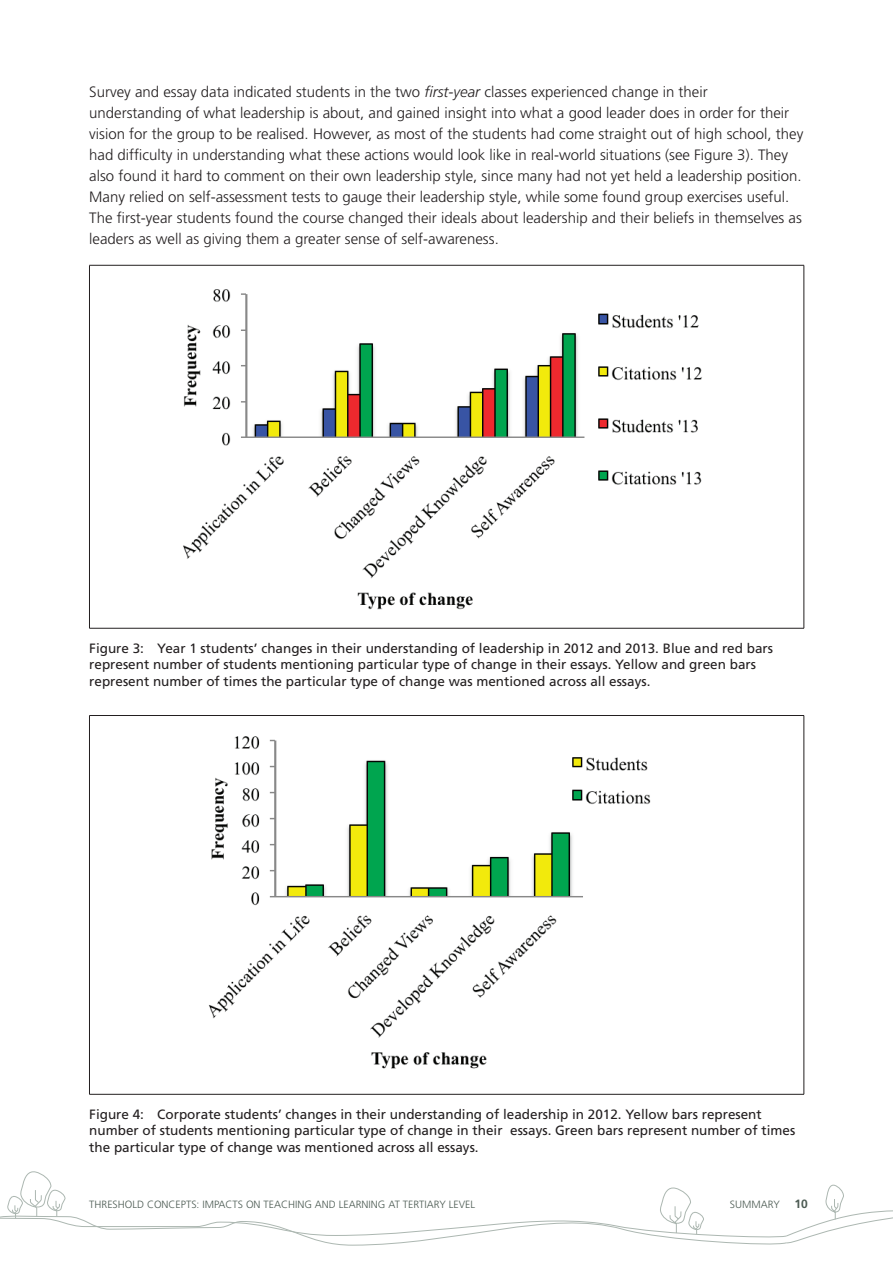
<style>
.page{position:relative;width:893px;height:1263px;background:#fff}
.page>*{position:absolute;margin:0;border:0;box-sizing:border-box;transform-origin:0 0}
.t1{font:300 15px/21px "Frutiger";color:#231f20}
.t2{font:13.5px/16.2px "Frutiger";color:#231f20}
.t3{font:300 10.5px "Frutiger";color:#4b5a52}
.s1{font-style:italic}
.s2{font-weight:700;font-size:12px}
</style>
<div class="page">
<svg style="left:0;top:1171px;width:893px;height:75px"></svg>
<hr style="left:89px;top:265px;width:715px;height:1px;background:#231f20">
<hr style="left:89px;top:265px;width:1px;height:363px;background:#231f20">
<hr style="left:804px;top:265px;width:1px;height:363px;background:#231f20">
<hr style="left:89px;top:628px;width:715px;height:1px;background:#231f20">
<img style="left:183px;top:289px;width:519px;height:321px">
<hr style="left:89px;top:715px;width:715px;height:1px;background:#231f20">
<hr style="left:89px;top:716px;width:1px;height:378px;background:#231f20">
<hr style="left:804px;top:716px;width:1px;height:378px;background:#231f20">
<hr style="left:89px;top:1094px;width:715px;height:1px;background:#231f20">
<img style="left:208px;top:736px;width:443px;height:333px">
<p class="t1" style="left:89px;top:81px;width:716px">Survey and essay data indicated students in the two <span class="s1">first-year</span> classes experienced change in their understanding of what leadership is about, and gained insight into what a good leader does in order for their vision for the group to be realised. However, as most of the students had come straight out of high school, they had difficulty in understanding what these actions would look like in real-world situations (see Figure 3). They also found it hard to comment on their own leadership style, since many had not yet held a leadership position.<br>Many relied on self-assessment tests to gauge their leadership style, while some found group exercises useful.<br>The first-year students found the course changed their ideals about leadership and their beliefs in themselves as leaders as well as giving them a greater sense of self-awareness.</p>
<p class="t2" style="left:89px;top:640px;width:685px">Figure 3: Year 1 students’ changes in their understanding of leadership in 2012 and 2013. Blue and red bars represent number of students mentioning particular type of change in their essays. Yellow and green bars represent number of times the particular type of change was mentioned across all essays.</p>
<p class="t2" style="left:89px;top:1106px;width:707px">Figure 4: Corporate students’ changes in their understanding of leadership in 2012. Yellow bars represent number of students mentioning particular type of change in their essays. Green bars represent number of times the particular type of change was mentioned across all essays.</p>
<p class="t3" style="left:89px;top:1198px;width:120px">Th reshold concepts: impa</p>
<p class="t3" style="left:226px;top:1198px;width:251px">cts on teachi ng and learning at tertiary level</p>
<p class="t3" style="left:730px;top:1198px;width:22px">summa</p>
<p class="t3" style="left:768px;top:1198px;width:42px">ry <span class="s2">10</span></p>
</div>
